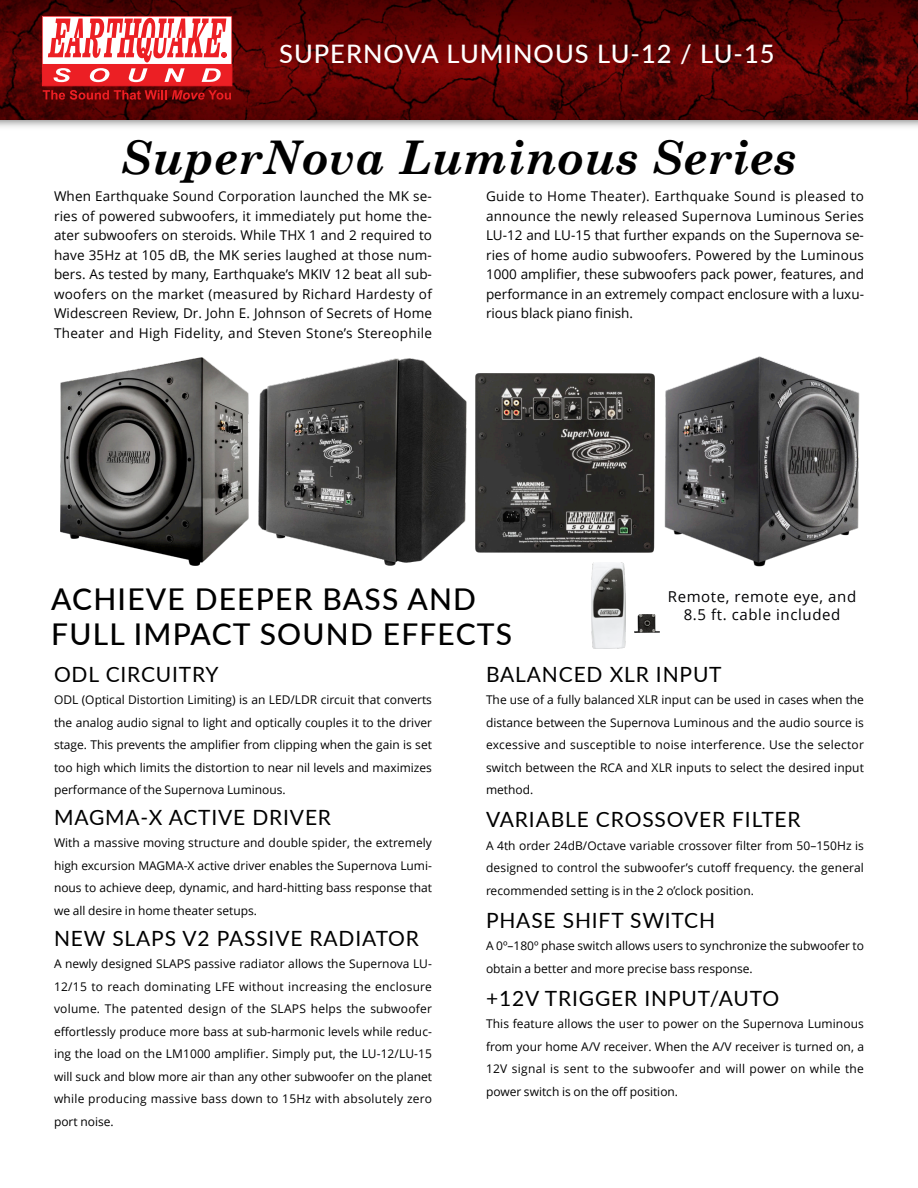
<style>
.page{position:relative;width:918px;height:1188px;background:#fff}
.page>*{position:absolute;margin:0;border:0;box-sizing:border-box;transform-origin:0 0}
.t1{font:italic 700 46.5px "Century Schoolbook";color:#000}
.t2{font:500 30px/34.5px "Lato";letter-spacing:.04em;color:#000}
.t3{font:500 25.5px "Lato";letter-spacing:.04em;color:#fff}
.t4{font:21px "Lato";letter-spacing:.04em;color:#000}
.t5{font:15px/18px "Open Sans";letter-spacing:.04em;color:#000003;text-align:center}
.t6{font:13.5px/19.5px "Open Sans";color:#000;text-align:justify}
.t7{font:12px/22.5px "Open Sans";color:#000;text-align:justify}
</style>
<div class="page">
<img style="left:61px;top:357px;width:187px;height:209px">
<img style="left:664px;top:356px;width:195px;height:211px">
<img style="left:476px;top:373px;width:179px;height:179px">
<img style="left:258px;top:359px;width:208px;height:206px">
<svg style="left:0;top:0;width:918px;height:120px;background:#580202"></svg>
<svg style="left:43px;top:90px;width:188px;height:10px;background:#8c0c0e"></svg>
<div style="left:42px;top:64px;width:190px;height:22px;background:#ec1f24"></div>
<svg style="left:42px;top:16px;width:190px;height:66px"></svg>
<img style="left:635px;top:615px;width:24px;height:17px">
<img style="left:592px;top:563px;width:33px;height:86px">
<h3 class="t3" style="left:279px;top:42px;width:497px">SUPERNOVA LUMINOUS LU-12 / LU-15</h3>
<h1 class="t1" style="left:120px;top:139px;width:678px">SuperNova Luminous Series</h1>
<p class="t6" style="left:54px;top:188px;width:380px">When Earthquake Sound Corporation launched the MK se&shy;ries of powered subwoofers, it immediately put home the&shy;ater subwoofers on steroids. While THX 1 and 2 required to have 35Hz at 105 dB, the MK series laughed at those num&shy;bers. As tested by many, Earthquake’s MKIV 12 beat all sub&shy;woofers on the market (measured by Richard Hardesty of Widescreen Review, Dr. John E. Johnson of Secrets of Home Theater and High Fidelity, and Steven Stone’s Stereophile</p>
<p class="t6" style="left:486px;top:188px;width:380px">Guide to Home Theater). Earthquake Sound is pleased to announce the newly released Supernova Luminous Series LU-12 and LU-15 that further expands on the Supernova se&shy;ries of home audio subwoofers. Powered by the Luminous 1000 amplifier, these subwoofers pack power, features, and performance in an extremely compact enclosure with a luxu&shy;rious black piano finish.</p>
<h2 class="t2" style="left:51px;top:584px;width:462px">ACHIEVE DEEPER BASS AND<br>FULL IMPACT SOUND EFFECTS</h2>
<p class="t5" style="left:668px;top:589px;width:190px">Remote, remote eye, and<br>8.5 ft. cable included</p>
<h3 class="t4" style="left:54px;top:665px;width:166px">ODL CIRCUITRY</h3>
<p class="t7" style="left:54px;top:690px;width:380px">ODL (Optical Distortion Limiting) is an LED/LDR circuit that converts the analog audio signal to light and optically couples it to the driver stage. This prevents the amplifier from clipping when the gain is set too high which limits the distortion to near nil levels and maximizes performance of the Supernova Luminous.</p>
<h3 class="t4" style="left:54px;top:808px;width:279px">MAGMA-X ACTIVE DRIVER</h3>
<p class="t7" style="left:54px;top:833px;width:380px">With a massive moving structure and double spider, the extremely high excursion MAGMA-X active driver enables the Supernova Lumi&shy;nous to achieve deep, dynamic, and hard-hitting bass response that we all desire in home theater setups.</p>
<h3 class="t4" style="left:54px;top:929px;width:367px">NEW SLAPS V2 PASSIVE RADIATOR</h3>
<p class="t7" style="left:54px;top:954px;width:380px">A newly designed SLAPS passive radiator allows the Supernova LU-12/15 to reach dominating LFE without increasing the enclosure volume. The patented design of the SLAPS helps the subwoofer effortlessly produce more bass at sub-harmonic levels while reduc&shy;ing the load on the LM1000 amplifier. Simply put, the LU-12/LU-15 will suck and blow more air than any other subwoofer on the planet while producing massive bass down to 15Hz with absolutely zero port noise.</p>
<h3 class="t4" style="left:486px;top:665px;width:237px">BALANCED XLR INPUT</h3>
<p class="t7" style="left:486px;top:690px;width:380px">The use of a fully balanced XLR input can be used in cases when the distance between the Supernova Luminous and the audio source is excessive and susceptible to noise interference. Use the selector switch between the RCA and XLR inputs to select the desired input method.</p>
<h3 class="t4" style="left:486px;top:810px;width:316px">VARIABLE CROSSOVER FILTER</h3>
<p class="t7" style="left:486px;top:835px;width:380px">A 4th order 24dB/Octave variable crossover filter from 50–150Hz is designed to control the subwoofer’s cutoff frequency. the general recommended setting is in the 2 o’clock position.</p>
<h3 class="t4" style="left:486px;top:911px;width:231px">PHASE SHIFT SWITCH</h3>
<p class="t7" style="left:486px;top:936px;width:380px">A 0º–180º phase switch allows users to synchronize the subwoofer to obtain a better and more precise bass response.</p>
<h3 class="t4" style="left:486px;top:989px;width:295px">+12V TRIGGER INPUT/AUTO</h3>
<p class="t7" style="left:486px;top:1014px;width:380px">This feature allows the user to power on the Supernova Luminous from your home A/V receiver. When the A/V receiver is turned on, a 12V signal is sent to the subwoofer and will power on while the power switch is on the off position.</p>
</div>
